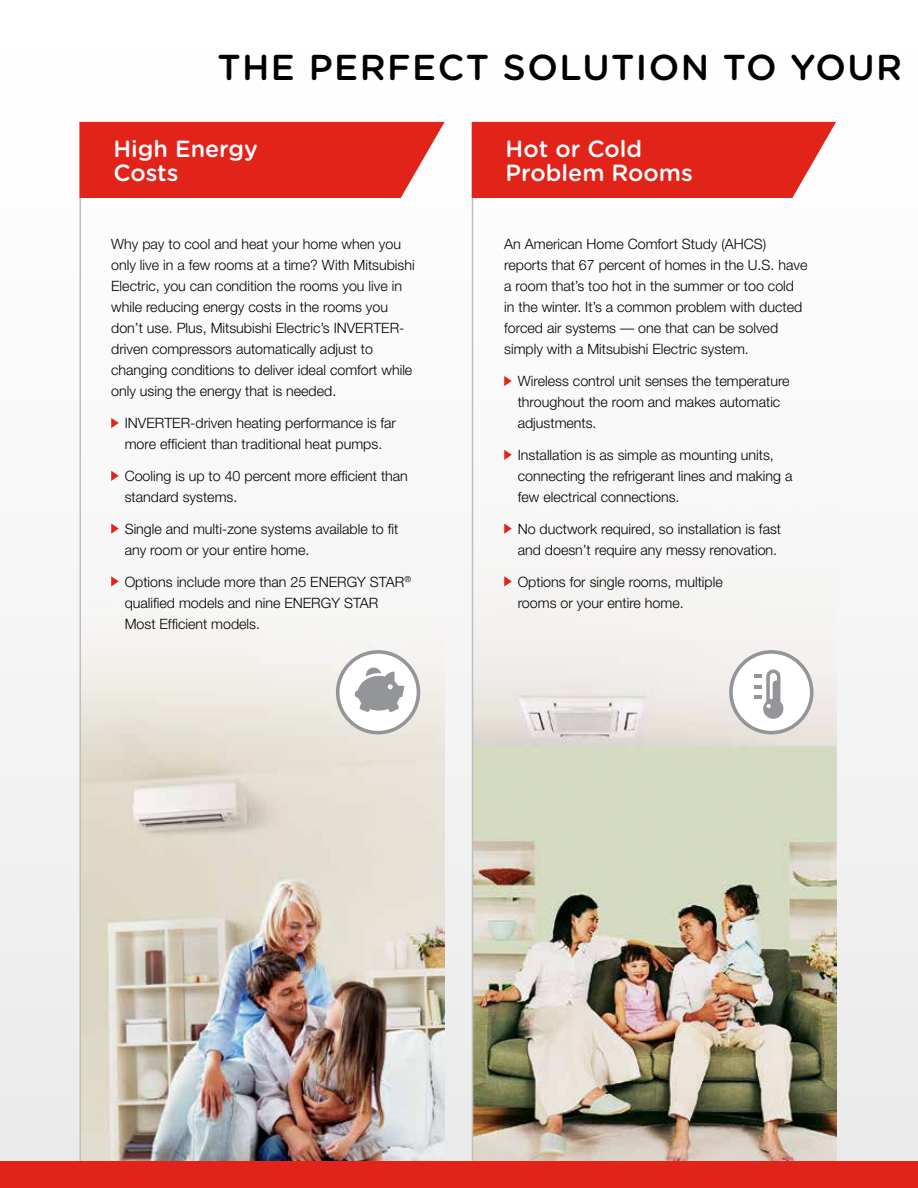
<style>
.page{position:relative;width:918px;height:1188px;background:#fff}
.page>*{position:absolute;margin:0;border:0;box-sizing:border-box;transform-origin:0 0}
.t1{font:500 36px "Gotham Rounded";letter-spacing:.04em;color:#000}
.t2{font:500 23.4px/24.6px "Gotham Rounded";color:#fff}
.t3{font:300 14.25px/21px "Helvetica Neue";color:#000}
</style>
<div class="page">
<img style="left:81px;top:604px;width:364px;height:557px">
<img style="left:473px;top:380px;width:364px;height:781px">
<svg style="left:111px;top:418px;width:8px;height:10px"></svg>
<svg style="left:111px;top:471px;width:8px;height:10px"></svg>
<svg style="left:111px;top:524px;width:8px;height:10px"></svg>
<svg style="left:111px;top:576px;width:8px;height:11px"></svg>
<div style="left:338px;top:652px;width:80px;height:81px;background:#fff;border-radius:50%"></div>
<svg style="left:355px;top:667px;width:49px;height:45px"></svg>
<div style="left:336px;top:650px;width:84px;height:84px;border:4px solid #939598;border-radius:50%"></div>
<div style="left:731px;top:652px;width:81px;height:81px;background:#fff;border-radius:50%"></div>
<svg style="left:754px;top:669px;width:29px;height:50px"></svg>
<div style="left:729px;top:650px;width:85px;height:84px;border:4px solid #939598;border-radius:50%"></div>
<svg style="left:504px;top:376px;width:8px;height:10px"></svg>
<svg style="left:504px;top:450px;width:8px;height:10px"></svg>
<svg style="left:504px;top:524px;width:8px;height:10px"></svg>
<svg style="left:504px;top:576px;width:8px;height:11px"></svg>
<hr style="left:80px;top:122px;width:1px;height:1049px;background:#bcbec0">
<hr style="left:472px;top:122px;width:1px;height:1039px;background:#bcbec0">
<div style="left:0;top:1161px;width:918px;height:27px;background:#e2231a"></div>
<div style="left:80px;top:122px;width:365px;height:76px;background:#e2231a"></div>
<div style="left:472px;top:122px;width:364px;height:76px;background:#e2231a"></div>
<h1 class="t1" style="left:217px;top:51px;width:686px">THE PERFECT SOLUTION TO YOUR</h1>
<h2 class="t2" style="left:113px;top:137px;width:146px">High Energy<br>Costs</h2>
<h2 class="t2" style="left:506px;top:137px;width:189px">Hot or Cold<br>Problem Rooms</h2>
<p class="t3" style="left:111px;top:235px;width:305px">Why pay to cool and heat your home when you only live in a few rooms at a time? With Mitsubishi Electric, you can condition the rooms you live in while reducing energy costs in the rooms you don’t use. Plus, Mitsubishi Electric’s INVERTER&shy;driven compressors automatically adjust to changing conditions to deliver ideal comfort while only using the energy that is needed.</p>
<p class="t3" style="left:125px;top:414px;width:273px">INVERTER-driven heating performance is far more efficient than traditional heat pumps.</p>
<p class="t3" style="left:125px;top:467px;width:285px">Cooling is up to 40 percent more efficient than standard systems.</p>
<p class="t3" style="left:125px;top:519px;width:275px">Single and multi-zone systems available to fit any room or your entire home.</p>
<p class="t3" style="left:125px;top:572px;width:288px">Options include more than 25 ENERGY STAR<sup>® </sup>qualified models and nine ENERGY STAR<br>Most Efficient models.</p>
<p class="t3" style="left:504px;top:235px;width:305px">An American Home Comfort Study (AHCS) reports that 67 percent of homes in the U.S. have a room that’s too hot in the summer or too cold in the winter. It’s a common problem with ducted forced air systems — one that can be solved simply with a Mitsubishi Electric system.</p>
<p class="t3" style="left:518px;top:372px;width:273px">Wireless control unit senses the temperature throughout the room and makes automatic adjustments.</p>
<p class="t3" style="left:518px;top:446px;width:276px">Installation is as simple as mounting units, connecting the refrigerant lines and making a few electrical connections.</p>
<p class="t3" style="left:518px;top:519px;width:265px">No ductwork required, so installation is fast and doesn’t require any messy renovation.</p>
<p class="t3" style="left:518px;top:572px;width:207px">Options for single rooms, multiple rooms or your entire home.</p>
</div>
